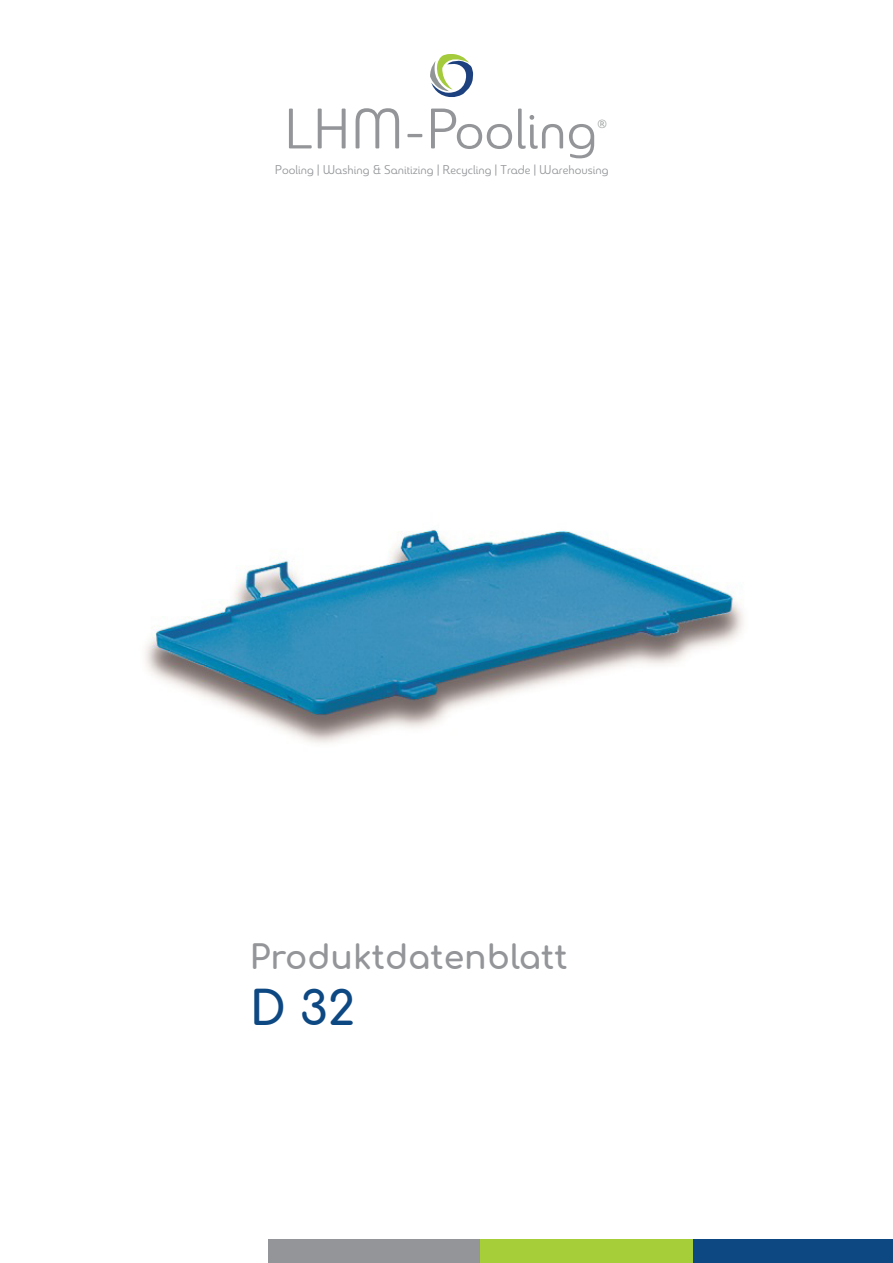
<style>
.page{position:relative;width:893px;height:1263px;background:#fff}
.page>*{position:absolute;margin:0;border:0;box-sizing:border-box;transform-origin:0 0}
.t1{font:57px "Sangli Nor Reg";color:#939598}
.t2{font:700 46.5px "Comfortaa";color:#0d4883}
.t3{font:700 33px "Comfortaa";color:#939598}
.t4{font:12.75px "Sangli Nor Reg";color:#939598}
.t5{font:11.85px "Sangli Nor Reg";color:#929595}
</style>
<div class="page">
<img style="left:145px;top:529px;width:599px;height:214px">
<div style="left:691px;top:1239px;width:202px;height:24px;background:#0d4883"></div>
<div style="left:268px;top:1239px;width:212px;height:24px;background:#939598"></div>
<div style="left:480px;top:1239px;width:212px;height:24px;background:#a6ce39"></div>
<svg style="left:430px;top:54px;width:43px;height:43px"></svg>
<h1 class="t1" style="left:284px;top:97px;width:315px">LHM-Pooling</h1>
<p class="t5" style="left:597px;top:117px;width:11px">®</p>
<p class="t4" style="left:275px;top:162px;width:335px">Pooling | Washing &amp; Sanitizing | Recycling | Trade | Warehousing</p>
<h3 class="t3" style="left:250px;top:926px;width:319px">Produktdatenblatt</h3>
<h2 class="t2" style="left:250px;top:965px;width:107px">D 32</h2>
</div>
